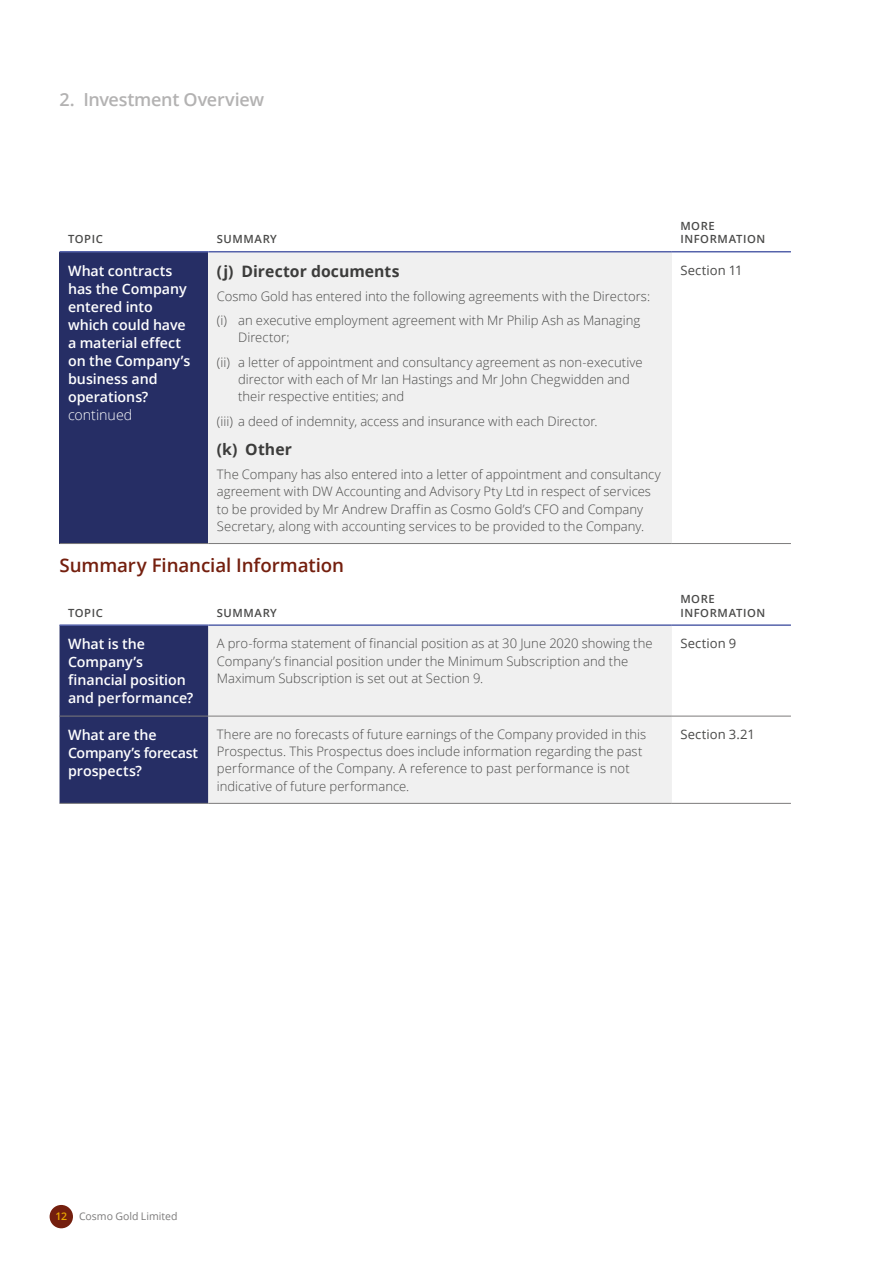
<style>
.page{position:relative;width:893px;height:1263px;background:#fff}
.page>*{position:absolute;margin:0;border:0;box-sizing:border-box;transform-origin:0 0}
.t1{font:600 18.75px "Open Sans";letter-spacing:-.005em;color:#741f0e}
.t2{font:600 18px "Open Sans";letter-spacing:-.015em;color:#b3b2b2}
.t3{font:700 15.75px "Open Sans";letter-spacing:.005em;color:#3c3c3b}
.t4{font:600 14.25px/18px "Open Sans";letter-spacing:-.005em;color:#fff}
.t5{font:300 14.25px "Open Sans";color:#fff}
.t6{font:300 13.05px/17.2px "Open Sans";color:#4a4a49}
.t7{font:13.05px "Open Sans";letter-spacing:.01em;color:#4a4a49}
.t8{font:600 11.25px/13.5px "Open Sans";letter-spacing:.05em;color:#4a4a49}
.t9{font:10.5px "Open Sans";color:#7c7b7b}
.s1{font-weight:600;color:#eaa800}
</style>
<div class="page">
<div style="left:60px;top:252px;width:148px;height:291px;background:#262e65"></div>
<div style="left:208px;top:252px;width:464px;height:291px;background:#f0f0f0"></div>
<hr style="left:672px;top:543px;width:119px;height:1px;background:#7c7b7b">
<hr style="left:208px;top:251px;width:464px;height:1px;background:#5663ab">
<hr style="left:672px;top:251px;width:119px;height:1px;background:#5663ab">
<hr style="left:60px;top:251px;width:148px;height:1px;background:#5663ab">
<hr style="left:60px;top:543px;width:148px;height:1px;background:#7c7b7b">
<hr style="left:208px;top:543px;width:464px;height:1px;background:#7c7b7b">
<div style="left:60px;top:626px;width:148px;height:177px;background:#262e65"></div>
<div style="left:208px;top:626px;width:464px;height:177px;background:#f0f0f0"></div>
<hr style="left:208px;top:624px;width:464px;height:2px;background:#5663ab">
<hr style="left:672px;top:624px;width:119px;height:2px;background:#5663ab">
<hr style="left:60px;top:624px;width:148px;height:2px;background:#5663ab">
<hr style="left:60px;top:803px;width:148px;height:1px;background:#7c7b7b">
<hr style="left:208px;top:716px;width:464px;height:1px;background:#7c7b7b">
<hr style="left:208px;top:803px;width:464px;height:1px;background:#7c7b7b">
<hr style="left:672px;top:716px;width:119px;height:1px;background:#7c7b7b">
<hr style="left:672px;top:803px;width:119px;height:1px;background:#7c7b7b">
<hr style="left:60px;top:716px;width:148px;height:1px;background:#7c7b7b">
<div style="left:50px;top:1205px;width:23px;height:23px;background:#741f0e;border-radius:50%"></div>
<h2 class="t2" style="left:60px;top:88px;width:206px">2. Investment Overview</h2>
<p class="t8" style="left:68px;top:232px;width:36px">TOPIC</p>
<p class="t8" style="left:217px;top:232px;width:62px">SU MMARY</p>
<p class="t4" style="left:68px;top:261px;width:124px">What contracts has the Company entered into which could have a material effect on the Company’s business and operations?</p>
<p class="t5" style="left:68px;top:405px;width:66px">continued</p>
<p class="t3" style="left:217px;top:260px;width:184px">(j) Director documents</p>
<p class="t6" style="left:217px;top:283px;width:435px;line-height:24.5px">Cosmo Gold has entered into the following agreements with the Directors: (i) an executive employment agreement with Mr Philip Ash as Managing</p>
<p class="t6" style="left:217px;top:325px;width:427px;line-height:24.5px;text-indent:21px">Director;<br>(ii) a letter of appointment and consultancy agreement as non-executive</p>
<p class="t6" style="left:238px;top:370px;width:393px">director with each of Mr Ian Hastings and Mr John Chegwidden and their respective entities; and</p>
<p class="t6" style="left:217px;top:412px;width:382px">(iii) a deed of indemnity, access and insurance with each Director.</p>
<p class="t3" style="left:217px;top:439px;width:77px">(k) Other</p>
<p class="t6" style="left:217px;top:465px;width:446px">The Company has also entered into a letter of appointment and consultancy agreement with DW Accounting and Advisory Pty Ltd in respect of services to be provided by Mr Andrew Draffin as Cosmo Gold’s CFO and Company Secretary, along with accounting services to be provided to the Company.</p>
<h1 class="t1" style="left:60px;top:552px;width:286px">Summary Financial Information</h1>
<p class="t8" style="left:68px;top:606px;width:36px">TOPIC</p>
<p class="t8" style="left:217px;top:606px;width:62px">SU MMARY</p>
<p class="t8" style="left:680px;top:219px;width:87px">MORE<br>INFORMATION</p>
<p class="t7" style="left:680px;top:261px;width:64px">Section 11</p>
<p class="t8" style="left:680px;top:592px;width:87px">MORE<br>INFORMATION</p>
<p class="t4" style="left:68px;top:635px;width:127px">What is the<br>Company’s financial position and performance?</p>
<p class="t6" style="left:217px;top:635px;width:437px">A pro-forma statement of financial position as at 30 June 2020 showing the<br>Company’s financial position under the Minimum Subscription and the<br>Maximum Subscription is set out at Section 9.</p>
<p class="t7" style="left:680px;top:635px;width:57px">Section 9</p>
<p class="t4" style="left:68px;top:725px;width:132px">What are the<br>Company’s forecast prospects?</p>
<p class="t6" style="left:217px;top:725px;width:431px">There are no forecasts of future earnings of the Company provided in this Prospectus. This Prospectus does include information regarding the past performance of the Company. A reference to past performance is not indicative of future performance.</p>
<p class="t7" style="left:680px;top:725px;width:76px">Section 3.21</p>
<p class="t9" style="left:56px;top:1209px;width:124px"><span class="s1">12</span> Cosmo Gold Limited</p>
</div>
